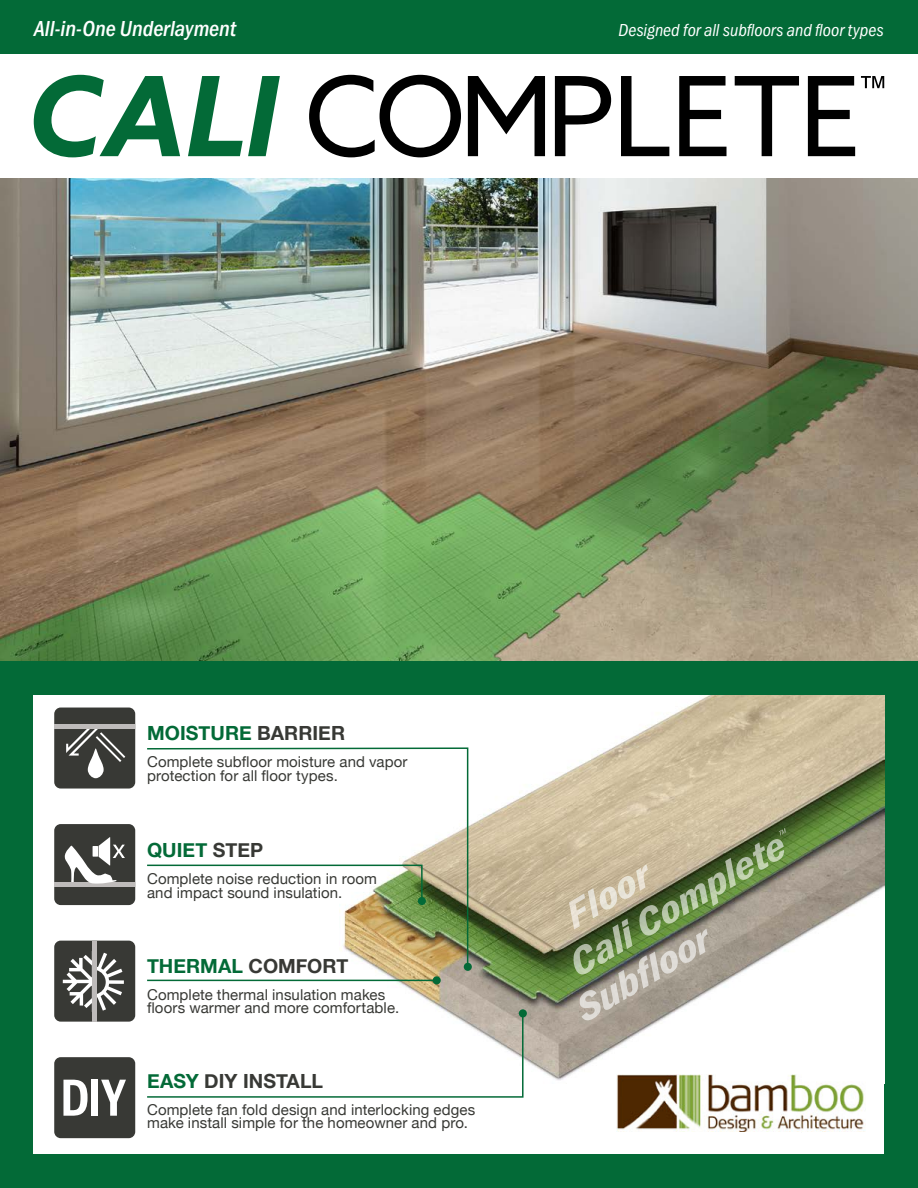
<style>
.page{position:relative;width:918px;height:1188px;background:#fff}
.page>*{position:absolute;margin:0;border:0;box-sizing:border-box;transform-origin:0 0}
.t1{font:22.5px "Franklin Gothic URW Con Med Ita";letter-spacing:-.005em;color:#fff}
.t2{font:700 19.5px "Helvetica Neue";color:#036a37}
.t3{font:700 19.5px "Helvetica Neue";letter-spacing:.005em;color:#383935}
.t4{font:18px "Franklin Gothic URW Con Boo Ita";letter-spacing:-.005em;color:#fff}
.t5{font:15px/13.5px "Helvetica Neue";letter-spacing:.005em;color:#383935}
.s1{color:#383935}
.s2{color:#036a37}
</style>
<div class="page">
<img style="left:0;top:178px;width:918px;height:484px">
<div style="left:0;top:662px;width:918px;height:526px;background:#036a37"></div>
<div style="left:34px;top:695px;width:850px;height:459px;background:#fff"></div>
<img style="left:339px;top:695px;width:546px;height:389px">
<img style="left:579px;top:930px;width:129px;height:92px">
<img style="left:612px;top:839px;width:172px;height:116px">
<svg style="left:779px;top:828px;width:7px;height:8px"></svg>
<img style="left:569px;top:864px;width:79px;height:66px">
<div style="left:0;top:0;width:918px;height:54px;background:#036a37"></div>
<svg style="left:34px;top:75px;width:146px;height:82px"></svg>
<svg style="left:188px;top:76px;width:92px;height:80px"></svg>
<svg style="left:309px;top:75px;width:152px;height:82px"></svg>
<svg style="left:468px;top:76px;width:77px;height:80px"></svg>
<svg style="left:555px;top:76px;width:56px;height:80px"></svg>
<svg style="left:621px;top:76px;width:48px;height:80px"></svg>
<svg style="left:679px;top:76px;width:48px;height:80px"></svg>
<svg style="left:735px;top:76px;width:64px;height:80px"></svg>
<svg style="left:808px;top:76px;width:47px;height:80px"></svg>
<svg style="left:861px;top:76px;width:23px;height:12px"></svg>
<div style="left:54px;top:708px;width:81px;height:81px;background:#383935;border-radius:6px"></div>
<svg style="left:66px;top:729px;width:38px;height:49px"></svg>
<svg style="left:96px;top:736px;width:25px;height:26px"></svg>
<svg style="left:100px;top:732px;width:25px;height:26px"></svg>
<div style="left:54px;top:724px;width:81px;height:5px;background:#bebbba"></div>
<div style="left:54px;top:824px;width:81px;height:81px;background:#383935;border-radius:6px"></div>
<div style="left:54px;top:882px;width:81px;height:5px;background:#bebbba"></div>
<svg style="left:65px;top:837px;width:60px;height:47px"></svg>
<div style="left:54px;top:941px;width:81px;height:81px;background:#383935;border-radius:6px"></div>
<svg style="left:63px;top:951px;width:61px;height:61px"></svg>
<div style="left:92px;top:941px;width:5px;height:81px;background:#bebbba"></div>
<div style="left:54px;top:1057px;width:81px;height:81px;background:#383935;border-radius:6px"></div>
<svg style="left:63px;top:1080px;width:25px;height:36px"></svg>
<div style="left:91px;top:1080px;width:7px;height:36px;background:#fff"></div>
<svg style="left:101px;top:1080px;width:25px;height:36px"></svg>
<svg style="left:147px;top:747px;width:322px;height:221px"></svg>
<svg style="left:147px;top:864px;width:276px;height:39px"></svg>
<hr style="left:147px;top:980px;width:289px;height:1px;background:#036a37">
<svg style="left:147px;top:1014px;width:377px;height:84px"></svg>
<div style="left:464px;top:963px;width:8px;height:8px;background:#036a37;border-radius:50%"></div>
<div style="left:519px;top:1009px;width:8px;height:8px;background:#036a37;border-radius:50%"></div>
<div style="left:433px;top:976px;width:8px;height:8px;background:#036a37;border-radius:50%"></div>
<div style="left:418px;top:897px;width:8px;height:8px;background:#036a37;border-radius:50%"></div>
<img style="left:617px;top:1074px;width:249px;height:57px">
<h1 class="t1" style="left:34px;top:13px;width:204px">All-in-One Underlayment</h1>
<p class="t4" style="left:618px;top:20px;width:267px">Designed for all subfloors and floor types</p>
<h2 class="t2" style="left:147px;top:718px;width:199px">MOISTURE <span class="s1">BARRIER</span></h2>
<p class="t5" style="left:147px;top:756px;width:262px">Complete subfloor moisture and vapor protection for all floor types.</p>
<h2 class="t2" style="left:147px;top:835px;width:117px">QUIET <span class="s1">STEP</span></h2>
<p class="t5" style="left:147px;top:873px;width:231px">Complete noise reduction in room and impact sound insulation.</p>
<h2 class="t2" style="left:147px;top:950px;width:203px">THERMAL <span class="s1">COMFORT</span></h2>
<p class="t5" style="left:147px;top:988px;width:254px">Complete thermal insulation makes floors warmer and more comfortable.</p>
<h2 class="t3" style="left:147px;top:1066px;width:177px"><span class="s2">EASY</span> DIY INSTALL</h2>
<p class="t5" style="left:147px;top:1104px;width:330px">Complete fan fold design and interlocking edges make install simple for the homeowner and pro.</p>
</div>
